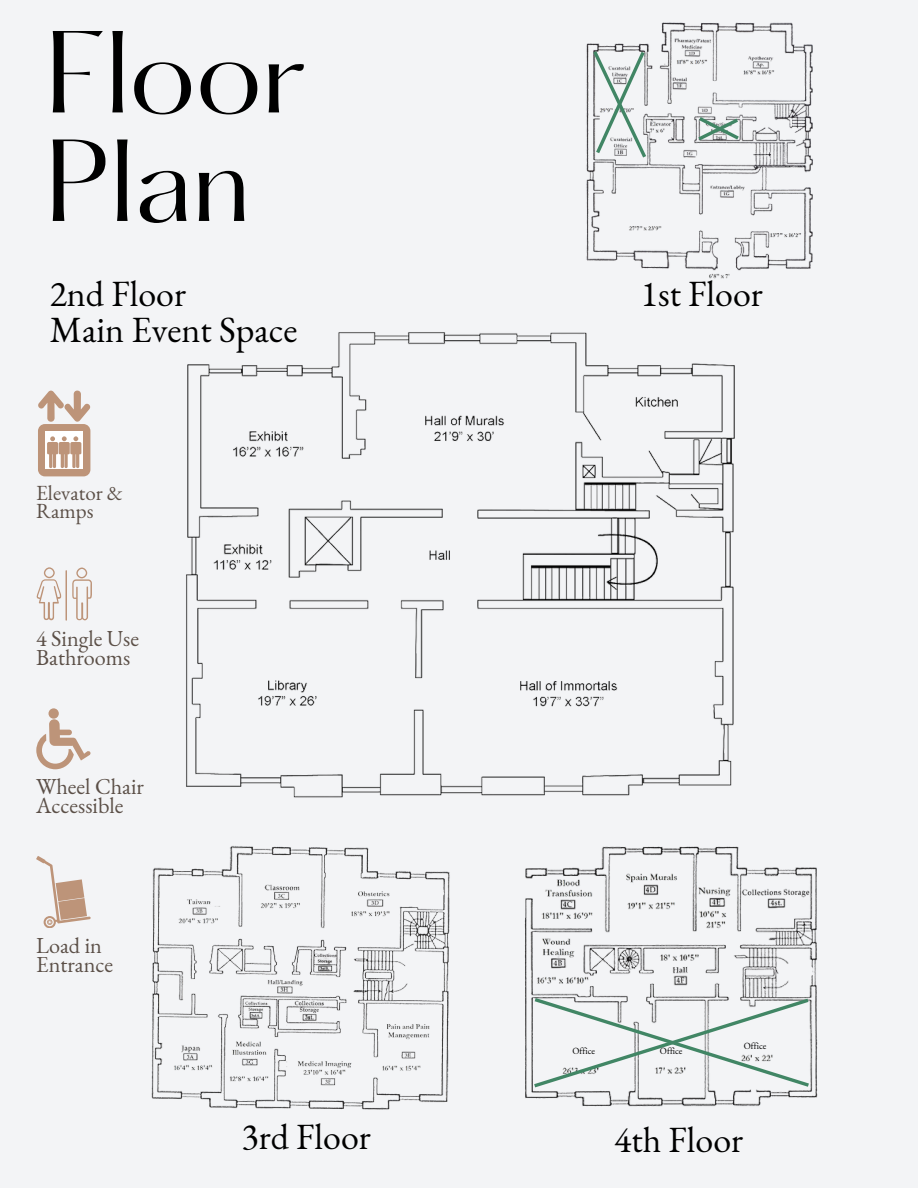
<style>
.page{position:relative;width:918px;height:1188px;background:#f3f4f6}
.page>*{position:absolute;margin:0;border:0;box-sizing:border-box;transform-origin:0 0}
.t1{font:101.85px/108.4px "Hatton";color:#000}
.t2{font:36px/36px "EB Garamond";color:#000}
.t3{font:22.2px/19.2px "EB Garamond";color:#5b4f47}
.t4{font:21px/18px "EB Garamond";color:#5b4f47}
.t5{font:9.3px "EB Garamond";color:#000}
</style>
<div class="page">
<img style="left:186px;top:332px;width:549px;height:466px">
<img style="left:524px;top:846px;width:294px;height:261px">
<img style="left:151px;top:846px;width:299px;height:264px">
<img style="left:586px;top:22px;width:227px;height:257px">
<svg style="left:590px;top:47px;width:59px;height:114px"></svg>
<svg style="left:530px;top:995px;width:283px;height:95px"></svg>
<svg style="left:695px;top:114px;width:48px;height:29px"></svg>
<div style="left:38px;top:424px;width:52px;height:52px;background:#bd9479;border-radius:7px"></div>
<div style="left:45px;top:431px;width:38px;height:38px;background:#fff"></div>
<svg style="left:38px;top:390px;width:53px;height:32px"></svg>
<svg style="left:47px;top:436px;width:34px;height:32px"></svg>
<svg style="left:36px;top:567px;width:56px;height:53px"></svg>
<svg style="left:36px;top:856px;width:55px;height:72px"></svg>
<div style="left:49px;top:708px;width:10px;height:11px;background:#bd9479;border-radius:50%"></div>
<svg style="left:36px;top:719px;width:55px;height:50px"></svg>
<p class="t1" style="left:46px;top:30px;width:262px">Floor<br>Plan</p>
<p class="t2" style="left:50px;top:276px;width:249px">2nd Floor<br>Main Event Space</p>
<p class="t4" style="left:36px;top:483px;width:88px">Elevator &amp;<br>Ramps</p>
<p class="t3" style="left:36px;top:629px;width:105px">4 Single Use<br>Bathrooms</p>
<p class="t3" style="left:36px;top:777px;width:109px">Wheel Chair<br>Accessible</p>
<p class="t3" style="left:36px;top:936px;width:79px">Load in<br>Entrance</p>
<h3 class="t2" style="left:641px;top:276px;width:124px">1st Floor</h3>
<p class="t5" style="left:573px;top:1045px;width:24px">Office</p>
<h3 class="t5" style="left:660px;top:1045px;width:24px">Office</h3>
<p class="t5" style="left:744px;top:1040px;width:24px">Office</p>
<h3 class="t2" style="left:242px;top:1118px;width:131px">3rd Floor</h3>
<p class="t2" style="left:614px;top:1121px;width:130px">4th Floor</p>
</div>
